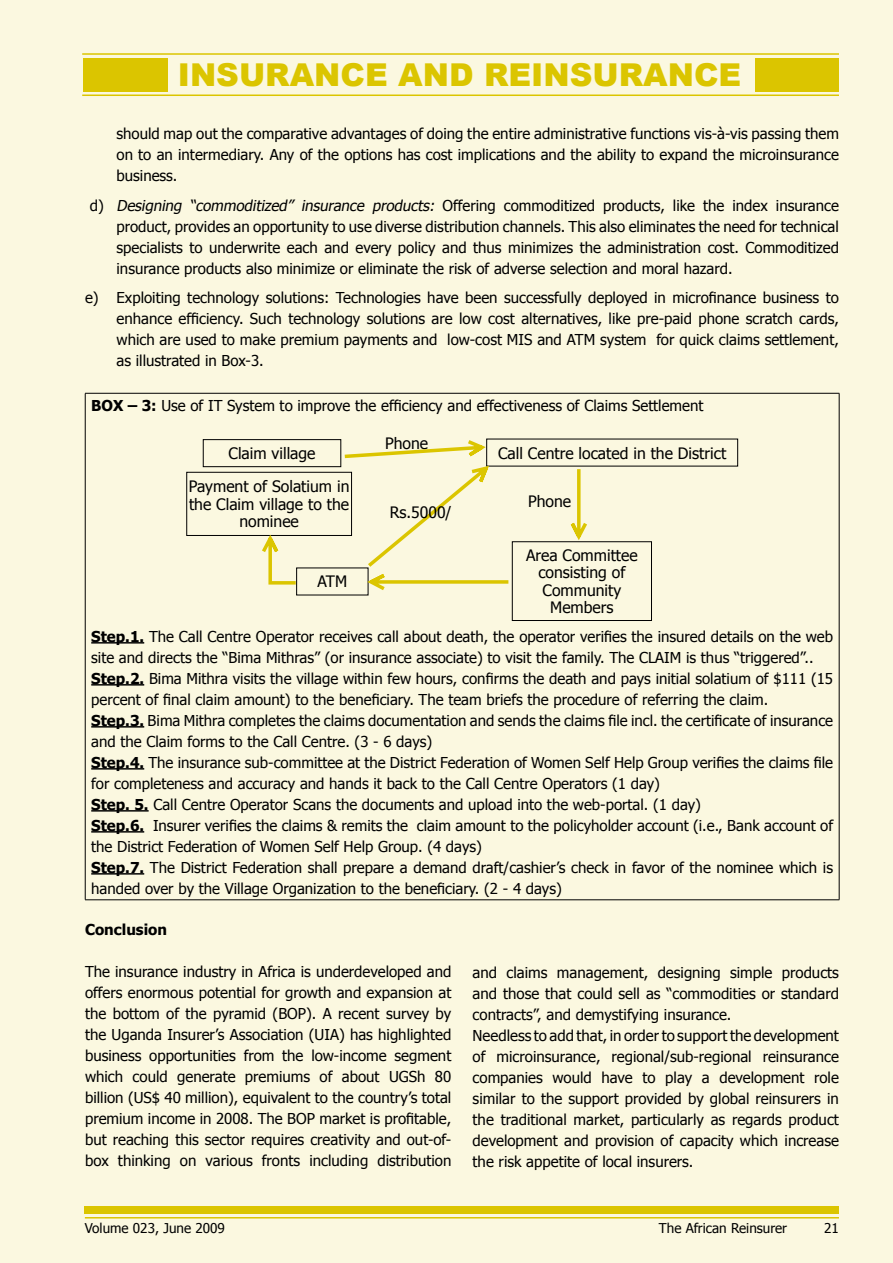
<style>
.page{position:relative;width:893px;height:1263px;background:#fbf8e0}
.page>*{position:absolute;margin:0;border:0;box-sizing:border-box;transform-origin:0 0}
.t1{font:900 31.5px "Arial";color:#dbc500}
.t2{font:15.75px/17.5px "Tahoma";color:#000;text-align:center}
.t3{font:15px/21px "Tahoma";color:#000;text-align:justify}
.t4{font:700 15px "Tahoma";color:#000}
.t5{font:13.5px "Tahoma";color:#000}
.s1{font-style:italic}
.s2{font-weight:700}
</style>
<div class="page">
<div style="left:85px;top:1207px;width:754px;height:7px;background:#dbc500"></div>
<hr style="left:85px;top:1217px;width:754px;height:1px;background:#dbc500">
<hr style="left:85px;top:393px;width:754px;height:1px;background:#000">
<hr style="left:85px;top:393px;width:1px;height:507px;background:#000">
<hr style="left:839px;top:393px;width:1px;height:507px;background:#000">
<hr style="left:85px;top:899px;width:754px;height:1px;background:#000">
<hr style="left:91px;top:642px;width:53px;height:1px;background:#000">
<hr style="left:91px;top:684px;width:53px;height:1px;background:#000">
<hr style="left:91px;top:726px;width:53px;height:1px;background:#000">
<hr style="left:91px;top:768px;width:53px;height:1px;background:#000">
<hr style="left:91px;top:810px;width:58px;height:1px;background:#000">
<hr style="left:91px;top:831px;width:53px;height:1px;background:#000">
<hr style="left:91px;top:873px;width:53px;height:1px;background:#000">
<div style="left:203px;top:439px;width:138px;height:28px;border:1px solid #000"></div>
<div style="left:186px;top:472px;width:166px;height:64px;border:1px solid #000"></div>
<div style="left:512px;top:541px;width:140px;height:80px;border:1px solid #000"></div>
<svg style="left:259px;top:534px;width:40px;height:52px"></svg>
<svg style="left:568px;top:466px;width:22px;height:77px"></svg>
<svg style="left:341px;top:438px;width:171px;height:155px"></svg>
<hr style="left:82px;top:95px;width:757px;height:1px;background:#dbc500">
<hr style="left:82px;top:53px;width:757px;height:2px;background:#dbc500">
<div style="left:83px;top:58px;width:84px;height:34px;background:#dbc500"></div>
<div style="left:755px;top:58px;width:84px;height:34px;background:#dbc500"></div>
<h1 class="t1" style="left:178px;top:57px;width:565px">INSURANCE AND REINSURANCE</h1>
<p class="t3" style="left:117px;top:123px;width:724px">should map out the comparative advantages of doing the entire administrative functions vis-à-vis passing them on to an intermediary. Any of the options has cost implications and the ability to expand the microinsurance business.</p>
<p class="t3" style="left:117px;top:194px;width:724px;text-indent:-27px">d) <span class="s1">Designing “commoditized” insurance products:</span> Offering commoditized products, like the index insurance product, provides an opportunity to use diverse distribution channels. This also eliminates the need for technical specialists to underwrite each and every policy and thus minimizes the administration cost. Commoditized insurance products also minimize or eliminate the risk of adverse selection and moral hazard.</p>
<p class="t3" style="left:117px;top:287px;width:724px;text-indent:-32px">e) Exploiting technology solutions: Technologies have been successfully deployed in microfinance business to enhance efficiency. Such technology solutions are low cost alternatives, like pre-paid phone scratch cards, which are used to make premium payments and low-cost MIS and ATM system for quick claims settlement, as illustrated in Box-3.</p>
<p class="t3" style="left:91px;top:394px;width:614px"><span class="s2">BOX – 3:</span> Use of IT System to improve the efficiency and effectiveness of Claims Settlement</p>
<p class="t2" style="left:189px;top:436px;width:162px;line-height:33.3px">Claim village<br>Payment of Solatium in</p>
<p class="t2" style="left:189px;top:495px;width:162px">the Claim village to the nominee</p>
<p class="t2" style="left:526px;top:546px;width:113px">Area Committee consisting of<br>Community<br>Members</p>
<p class="t2" style="left:385px;top:434px;width:45px">Phone</p>
<p class="t2" style="left:498px;top:444px;width:230px">Call Centre located in the District</p>
<p class="t2" style="left:528px;top:491px;width:45px">Phone</p>
<p class="t2" style="left:390px;top:503px;width:63px">Rs.5000/</p>
<p class="t2" style="left:317px;top:572px;width:31px">ATM</p>
<p class="t3" style="left:91px;top:625px;width:743px;text-align:left"><span class="s2">Step.1.</span> The Call Centre Operator receives call about death, the operator verifies the insured details on the web site and directs the “Bima Mithras” (or insurance associate) to visit the family. The CLAIM is thus “triggered”..<br><span class="s2">Step.2.</span> Bima Mithra visits the village within few hours, confirms the death and pays initial solatium of $111 (15 percent of final claim amount) to the beneficiary. The team briefs the procedure of referring the claim.<br><span class="s2">Step.3.</span> Bima Mithra completes the claims documentation and sends the claims file incl. the certificate of insurance and the Claim forms to the Call Centre. (3 - 6 days)<br><span class="s2">Step.4.</span> The insurance sub-committee at the District Federation of Women Self Help Group verifies the claims file for completeness and accuracy and hands it back to the Call Centre Operators (1 day)<br><span class="s2">Step. 5.</span> Call Centre Operator Scans the documents and upload into the web-portal. (1 day)<br><span class="s2">Step.6.</span> Insurer verifies the claims &amp; remits the claim amount to the policyholder account (i.e., Bank account of the District Federation of Women Self Help Group. (4 days)<br><span class="s2">Step.7.</span> The District Federation shall prepare a demand draft/cashier’s check in favor of the nominee which is handed over by the Village Organization to the beneficiary. (2 - 4 days)</p>
<p class="t4" style="left:85px;top:920px;width:84px">Conclusion</p>
<p class="t3" style="left:85px;top:961px;width:368px">The insurance industry in Africa is underdeveloped and offers enormous potential for growth and expansion at the bottom of the pyramid (BOP). A recent survey by the Uganda Insurer’s Association (UIA) has highlighted business opportunities from the low-income segment which could generate premiums of about UGSh 80 billion (US$ 40 million), equivalent to the country’s total premium income in 2008. The BOP market is profitable, but reaching this sector requires creativity and out-of&shy;box thinking on various fronts including distribution</p>
<p class="t3" style="left:473px;top:961px;width:368px;text-align:left">and claims management, designing simple products and those that could sell as “commodities or standard contracts”, and demystifying insurance.<br>Needless to add that, in order to support the development of microinsurance, regional/sub-regional reinsurance companies would have to play a development role similar to the support provided by global reinsurers in the traditional market, particularly as regards product development and provision of capacity which increase the risk appetite of local insurers.</p>
<p class="t5" style="left:85px;top:1219px;width:141px">Volume 023, June 2009</p>
<p class="t5" style="left:659px;top:1220px;width:130px">The African Reinsurer</p>
<p class="t5" style="left:824px;top:1220px;width:14px">21</p>
</div>
